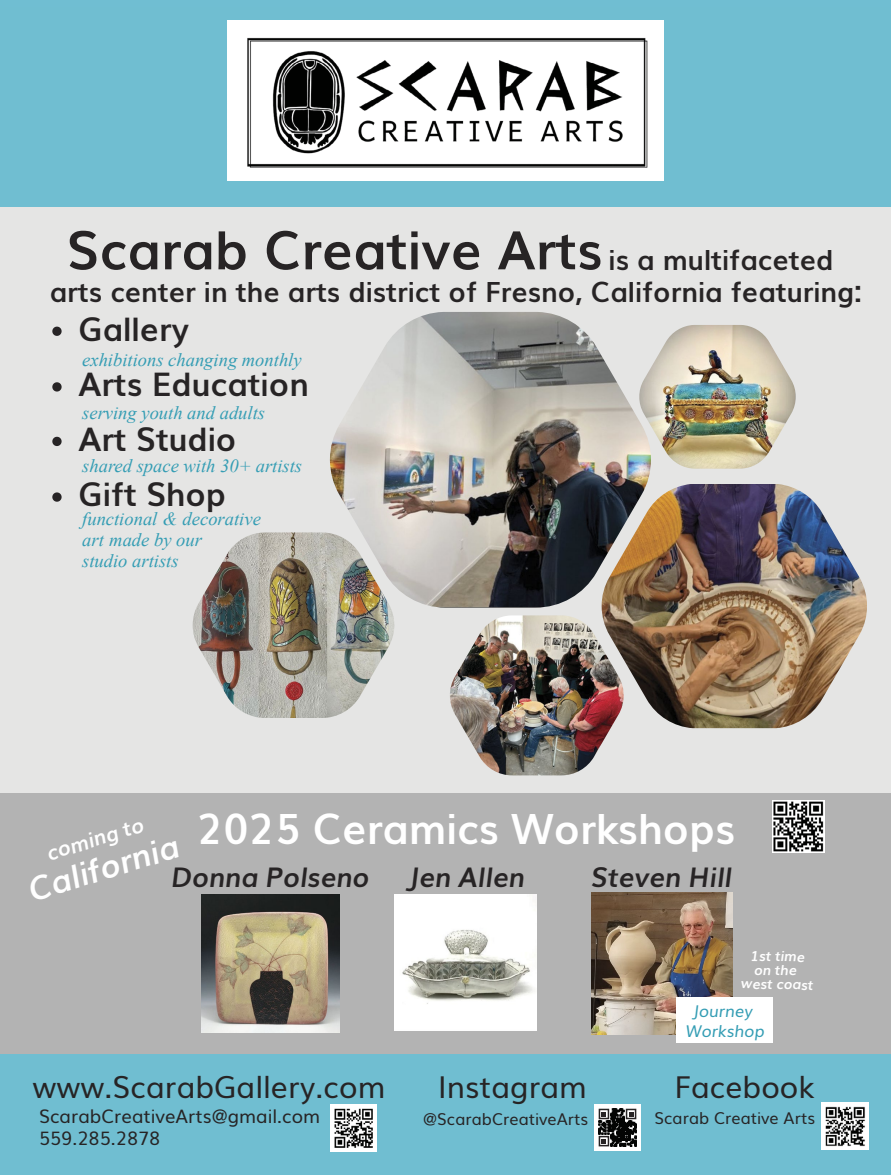
<style>
.page{position:relative;width:891px;height:1175px;background:#fff}
.page>*{position:absolute;margin:0;border:0;box-sizing:border-box;transform-origin:0 0}
.t1{font:700 53.25px "Muli";color:#272425}
.t2{font:700 41.7px "Muli";color:#fff}
.t3{font:700 32.4px/55.2px "Muli";color:#272425}
.t4{font:italic 700 32.4px "Muli";color:#fff}
.t5{font:30.15px "Muli";color:#272425}
.t6{font:700 27.75px "Muli";color:#272425}
.t7{font:italic 700 27px "Muli";color:#272425}
.t8{font:italic 700 20.85px "Muli";color:#fff}
.t9{font:italic 18.6px/20.9px "Times New Roman";color:#349db4}
.t10{font:18.6px/22px "Muli";color:#272425}
.t11{font:16.2px "Muli";color:#272425}
.t12{font:italic 16.2px/19.6px "Muli";color:#349db4;text-align:center}
.t13{font:italic 700 13.95px/14px "Muli";color:#fff;text-align:center}
.s1{font-size:27.75px}
</style>
<div class="page">
<div style="left:0;top:789px;width:891px;height:289px;background:#b3b3b3"></div>
<img style="left:201px;top:894px;width:138px;height:138px">
<img style="left:394px;top:894px;width:143px;height:136px">
<img style="left:592px;top:892px;width:141px;height:142px">
<img style="left:772px;top:800px;width:52px;height:52px">
<div style="left:0;top:8px;width:891px;height:212px;background:#70bed1"></div>
<img style="left:228px;top:20px;width:435px;height:160px">
<div style="left:0;top:1054px;width:891px;height:120px;background:#70bed1"></div>
<img style="left:330px;top:1104px;width:46px;height:47px">
<svg style="left:594px;top:1104px;width:47px;height:46px"></svg>
<svg style="left:599px;top:1108px;width:37px;height:38px"></svg>
<img style="left:821px;top:1102px;width:48px;height:47px">
<div style="left:0;top:207px;width:891px;height:586px;background:#e5e5e4"></div>
<svg style="left:52px;top:326px;width:10px;height:10px"></svg>
<svg style="left:52px;top:382px;width:10px;height:9px"></svg>
<svg style="left:52px;top:437px;width:10px;height:9px"></svg>
<svg style="left:52px;top:492px;width:10px;height:10px"></svg>
<img style="left:330px;top:312px;width:321px;height:295px">
<img style="left:450px;top:615px;width:161px;height:160px">
<img style="left:602px;top:484px;width:265px;height:244px">
<img style="left:638px;top:325px;width:158px;height:143px">
<img style="left:193px;top:532px;width:201px;height:186px">
<div style="left:676px;top:997px;width:96px;height:45px;background:#fff"></div>
<p class="t1" style="left:67px;top:207px;width:768px">Scarab Creative Arts <span class="s1">is a multifaceted</span></p>
<p class="t6" style="left:50px;top:270px;width:814px">arts center in the arts district of Fresno, California featuring:</p>
<p class="t3" style="left:78px;top:299px;width:232px">Gallery<br>Arts Education<br>Art Studio<br>Gift Shop</p>
<p class="t9" style="left:82px;top:508px;width:180px">functional &amp; decorative art made by our<br>studio artists</p>
<p class="t9" style="left:82px;top:349px;width:221px">exhibitions changing monthly</p>
<p class="t9" style="left:82px;top:402px;width:184px">serving youth and adults</p>
<p class="t9" style="left:82px;top:455px;width:221px">shared space with 30+ artists</p>
<p class="t2" style="left:197px;top:795px;width:540px">2025 Ceramics Workshops</p>
<p class="t7" style="left:171px;top:855px;width:200px">Donna Polseno</p>
<p class="t7" style="left:406px;top:855px;width:121px">Jen Allen</p>
<p class="t7" style="left:592px;top:855px;width:142px">Steven Hill</p>
<p class="t8" style="left:42px;top:837px;width:102px;rotate:-17deg">coming to</p>
<p class="t4" style="left:22px;top:865px;width:157px;rotate:-17deg">California</p>
<p class="t13" style="left:742px;top:947px;width:74px;rotate:1deg">1st time on the west coast</p>
<p class="t12" style="left:686px;top:1000px;width:80px">Journey<br>Workshop</p>
<p class="t5" style="left:32px;top:1062px;width:354px">www.ScarabGallery.com</p>
<p class="t5" style="left:438px;top:1062px;width:150px">Instagram</p>
<p class="t5" style="left:675px;top:1062px;width:142px">Facebook</p>
<p class="t10" style="left:39px;top:1104px;width:283px">ScarabCreativeArts@gmail.com<br>559.285.2878</p>
<p class="t11" style="left:423px;top:1106px;width:167px">@ScarabCreativeArts</p>
<p class="t11" style="left:655px;top:1104px;width:162px">Scarab Creative Arts</p>
</div>
